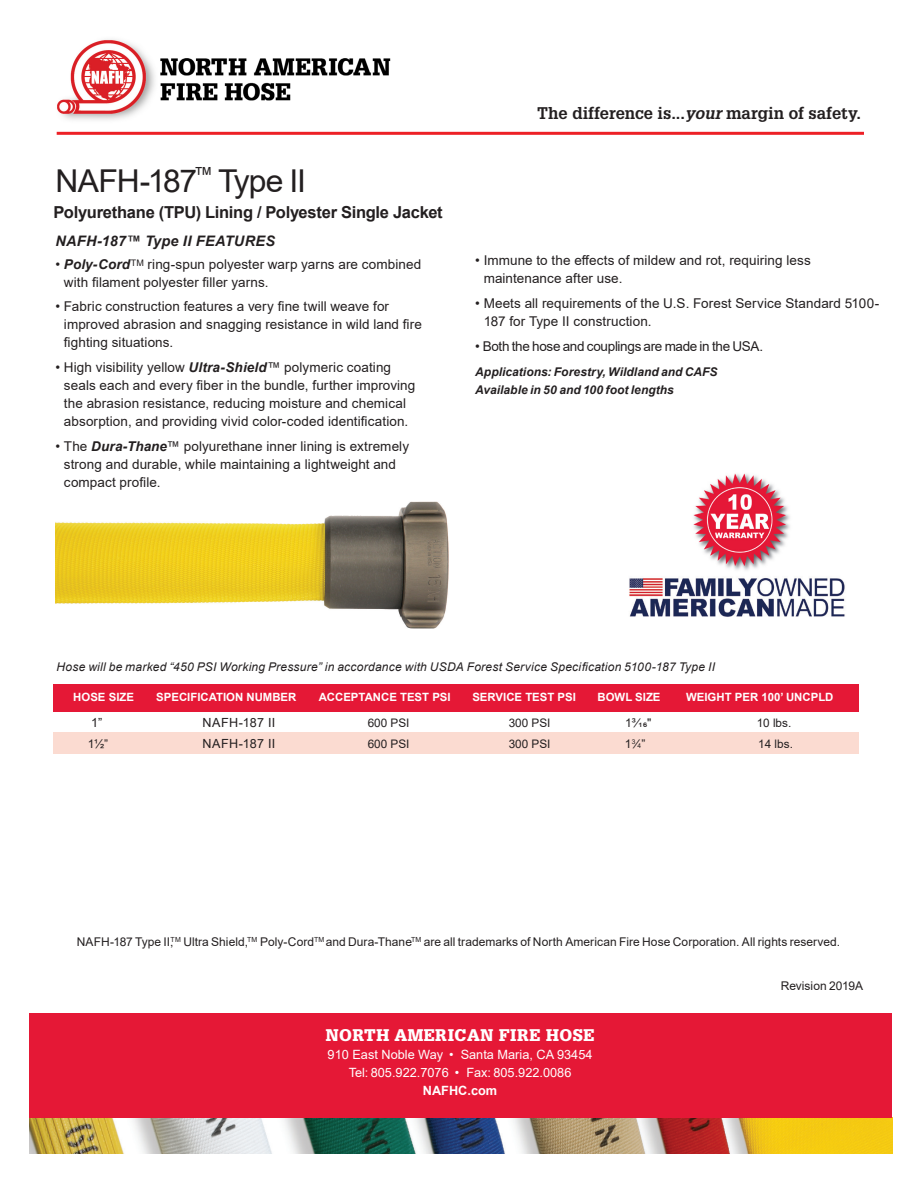
<style>
.page{position:relative;width:918px;height:1188px;background:#fff}
.page>*{position:absolute;margin:0;border:0;box-sizing:border-box;transform-origin:0 0}
.t1{font:31.5px "Arial";letter-spacing:-.03em;color:#231f20}
.t2{font:700 16.5px "Arial";letter-spacing:-.02em;color:#231f20}
.t3{font:700 16.5px "Glypha LT Std";color:#231f20}
.t4{font:900 16.5px "Glypha LT Std";letter-spacing:.03em;color:#fff}
.t5{font:italic 700 14.4px "Arial";letter-spacing:.02em;color:#231f20}
.t6{font:13.5px/18px "Arial";letter-spacing:.005em;color:#231f20}
.t7{font:13.5px "Arial";letter-spacing:-.025em;color:#231f20}
.t8{font:12.75px/18px "Arial";color:#fff;text-align:center}
.t9{font:700 12.75px "Arial";color:#fff}
.t10{font:12.6px "Arial";letter-spacing:.025em;color:#231f20}
.t11{font:12px "Arial";letter-spacing:.005em;color:#231f20}
.t12{font:italic 12px "Arial";letter-spacing:.025em;color:#231f20}
.t13{font:italic 700 12px/18px "Arial";letter-spacing:.005em;color:#231f20}
.t14{font:11.7px "Arial";color:#231f20}
.t15{font:700 11.4px "Arial";color:#fff}
.s1{font-weight:700;font-style:italic}
.s2{font-style:italic}
.s3{font-size:6.6px}
</style>
<div class="page">
<img style="left:29px;top:1118px;width:863px;height:35px">
<div style="left:29px;top:1013px;width:863px;height:105px;background:#e51836"></div>
<div style="left:53px;top:733px;width:806px;height:21px;background:#fbdbd1"></div>
<div style="left:53px;top:684px;width:806px;height:28px;background:#e51836"></div>
<img style="left:629px;top:578px;width:216px;height:39px">
<img style="left:693px;top:473px;width:97px;height:97px">
<img style="left:55px;top:501px;width:394px;height:128px">
<hr style="left:57px;top:132px;width:807px;height:3px;background:#ed2026">
<img style="left:57px;top:39px;width:98px;height:81px">
<img style="left:160px;top:58px;width:231px;height:43px">
<h1 class="t1" style="left:56px;top:159px;width:252px">NAFH-187<sup>™</sup> Type II</h1>
<p class="t5" style="left:56px;top:231px;width:221px">NAFH-187™ Type II FEATURES</p>
<p class="t6" style="left:64px;top:255px;width:359px;text-indent:-8px">• <span class="s1">Poly-Cord</span><sup>TM</sup> ring-spun polyester warp yarns are combined with filament polyester filler yarns.</p>
<p class="t6" style="left:64px;top:298px;width:359px;text-indent:-8px">• Fabric construction features a very fine twill weave for improved abrasion and snagging resistance in wild land fire fighting situations.</p>
<p class="t6" style="left:64px;top:358px;width:353px;text-indent:-8px">• High visibility yellow <span class="s1">Ultra-Shield</span>™ polymeric coating seals each and every fiber in the bundle, further improving the abrasion resistance, reducing moisture and chemical absorption, and providing vivid color-coded identification.</p>
<p class="t6" style="left:64px;top:437px;width:347px;text-indent:-8px">• The <span class="s1">Dura-Thane</span>™ polyurethane inner lining is extremely strong and durable, while maintaining a lightweight and compact profile.</p>
<p class="t2" style="left:54px;top:201px;width:391px">Polyurethane (TPU) Lining / Polyester Single Jacket</p>
<p class="t3" style="left:537px;top:103px;width:325px">The difference is...<span class="s2">your</span>margin of safety.</p>
<p class="t6" style="left:484px;top:251px;width:329px;text-indent:-8px">• Immune to the effects of mildew and rot, requiring less maintenance after use.</p>
<p class="t6" style="left:484px;top:294px;width:397px;text-indent:-8px">• Meets all requirements of the U.S. Forest Service Standard 5100-<br>187 for Type II construction.</p>
<p class="t7" style="left:475px;top:337px;width:290px">• Both the hose and couplings are made in the USA.</p>
<p class="t13" style="left:475px;top:363px;width:244px">Applications: Forestry, Wildland and CAFS<br>Available in 50 and 100 foot lengths</p>
<p class="t12" style="left:57px;top:659px;width:660px">Hose will be marked “450 PSI Working Pressure” in accordance with USDA Forest Service Specification 5100-187 Type II</p>
<p class="t15" style="left:73px;top:689px;width:62px">HOSE SIZE</p>
<p class="t15" style="left:156px;top:689px;width:142px">SPECIFICATION NUMBER</p>
<p class="t15" style="left:319px;top:689px;width:134px">ACCEPTANCE TEST PSI</p>
<p class="t15" style="left:472px;top:689px;width:105px">SERVICE TEST PSI</p>
<p class="t15" style="left:598px;top:689px;width:65px">BOWL SIZE</p>
<p class="t15" style="left:686px;top:689px;width:149px">WEIGHT PER 100’ UNCPLD</p>
<p class="t10" style="left:91px;top:714px;width:13px">1”</p>
<p class="t10" style="left:203px;top:714px;width:74px">NAFH-187 II</p>
<p class="t14" style="left:368px;top:715px;width:43px">600 PSI</p>
<p class="t14" style="left:509px;top:715px;width:43px">300 PSI</p>
<p class="t11" style="left:625px;top:715px;width:28px">13/16"</p>
<p class="t14" style="left:757px;top:715px;width:36px">10 lbs.</p>
<p class="t11" style="left:88px;top:735px;width:22px">1½”</p>
<p class="t10" style="left:203px;top:735px;width:74px">NAFH-187 II</p>
<p class="t14" style="left:368px;top:736px;width:43px">600 PSI</p>
<p class="t14" style="left:509px;top:736px;width:43px">300 PSI</p>
<p class="t11" style="left:625px;top:735px;width:22px">1<sup>3</sup>⁄<span class="s3">4</span>”</p>
<p class="t14" style="left:758px;top:736px;width:36px">14 lbs.</p>
<p class="t11" style="left:77px;top:934px;width:765px">NAFH-187 Type II,<sup>TM</sup> Ultra Shield,<sup>TM</sup> Poly-Cord<sup>TM</sup> and Dura-Thane<sup>TM</sup> are all trademarks of North American Fire Hose Corporation. All rights reserved.</p>
<p class="t11" style="left:781px;top:978px;width:84px">Revision 2019A</p>
<p class="t4" style="left:326px;top:1025px;width:270px">NORTH AMERICAN FIRE HOSE</p>
<p class="t8" style="left:328px;top:1045px;width:266px">910 East Noble Way • Santa Maria, CA 93454<br>Tel: 805.922.7076 • Fax: 805.922.0086</p>
<p class="t9" style="left:423px;top:1082px;width:76px">NAFHC.com</p>
</div>
